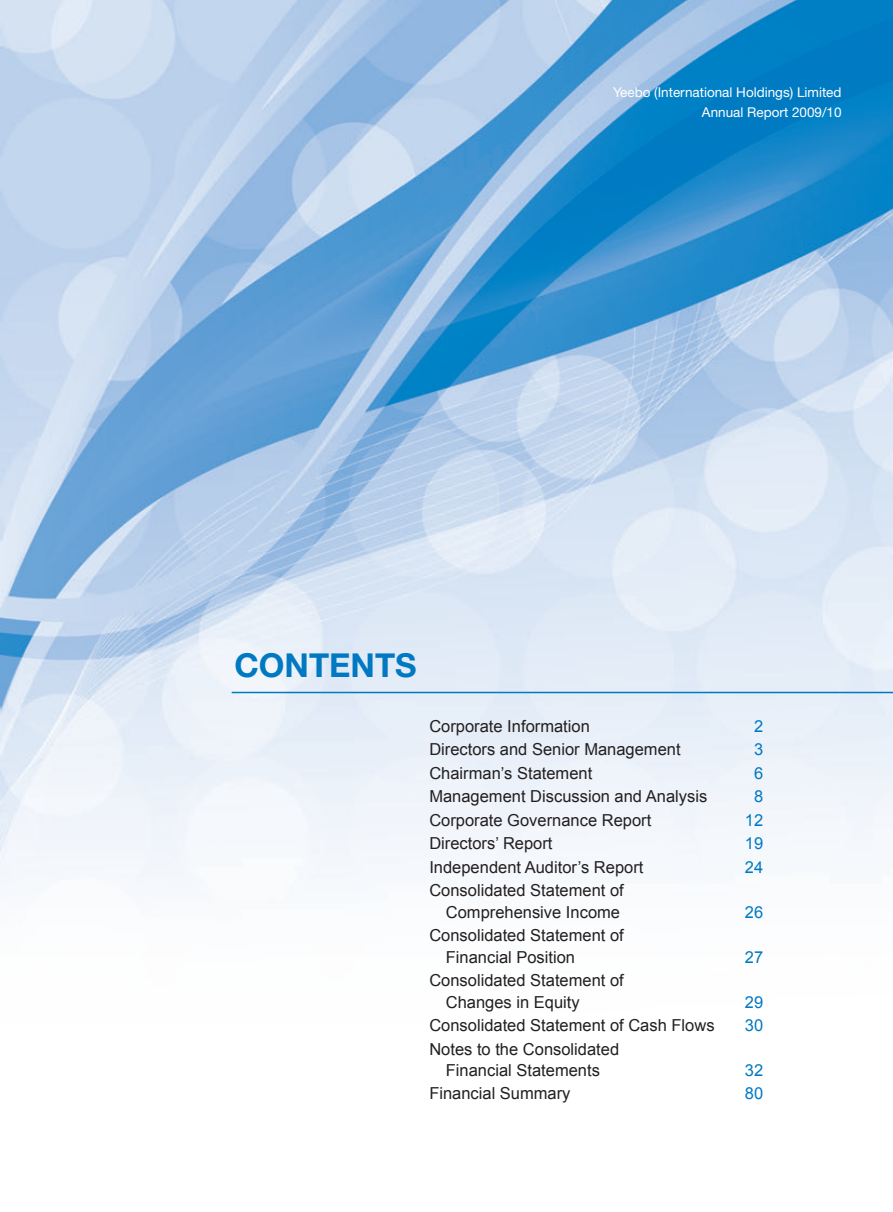
<style>
.page{position:relative;width:893px;height:1212px;background:#fff}
.page>*{position:absolute;margin:0;border:0;box-sizing:border-box;transform-origin:0 0}
.t1{font:700 33px "Helvetica Neue LT Std";color:#0079c2}
.t2{font:16.5px/21.3px "Arial";color:#231f20}
.t3{font:16.5px "Arial";color:#0079c2}
.t4{font:13.5px/20.2px "Helvetica Neue LT Std";color:#fff;text-align:right}
</style>
<div class="page">
<img style="left:0;top:0;width:893px;height:893px">
<hr style="left:232px;top:692px;width:661px;height:1px;background:#0079c2">
<p class="t4" style="left:613px;top:81px;width:230px">Yeebo (International Holdings) Limited<br>Annual Report 2009/10</p>
<h1 class="t1" style="left:234px;top:644px;width:184px">CONTENTS</h1>
<p class="t2" style="left:429px;top:716px;width:162px">Corporate Information</p>
<p class="t3" style="left:754px;top:715px;width:11px">2</p>
<p class="t2" style="left:429px;top:739px;width:253px">Directors and Senior Management</p>
<p class="t3" style="left:754px;top:739px;width:11px">3</p>
<p class="t2" style="left:429px;top:763px;width:164px">Chairman’s Statement</p>
<p class="t3" style="left:754px;top:762px;width:11px">6</p>
<p class="t2" style="left:429px;top:786px;width:279px">Management Discussion and Analysis</p>
<p class="t3" style="left:754px;top:786px;width:11px">8</p>
<p class="t2" style="left:429px;top:810px;width:223px">Corporate Governance Report</p>
<p class="t3" style="left:745px;top:809px;width:20px">12</p>
<p class="t2" style="left:429px;top:833px;width:125px">Directors’ Report</p>
<p class="t3" style="left:745px;top:833px;width:20px">19</p>
<p class="t2" style="left:429px;top:857px;width:216px">Independent Auditor’s Report</p>
<p class="t3" style="left:745px;top:856px;width:20px">24</p>
<p class="t2" style="left:429px;top:880px;width:196px;text-align:right">Consolidated Statement of<br>Comprehensive Income</p>
<p class="t3" style="left:745px;top:901px;width:20px">26</p>
<p class="t2" style="left:446px;top:925px;width:179px;text-indent:-16px">Consolidated Statement of<br>Financial Position</p>
<p class="t2" style="left:446px;top:970px;width:179px;text-indent:-16px">Consolidated Statement of<br>Changes in Equity</p>
<p class="t3" style="left:745px;top:946px;width:20px">27</p>
<p class="t3" style="left:745px;top:991px;width:20px">29</p>
<p class="t2" style="left:429px;top:1015px;width:287px">Consolidated Statement of Cash Flows</p>
<p class="t3" style="left:745px;top:1014px;width:20px">30</p>
<p class="t2" style="left:429px;top:1038px;width:191px;text-align:center">Notes to the Consolidated<br>Financial Statements</p>
<p class="t3" style="left:745px;top:1059px;width:20px">32</p>
<p class="t2" style="left:429px;top:1083px;width:143px">Financial Summary</p>
<p class="t3" style="left:745px;top:1083px;width:20px">80</p>
</div>
